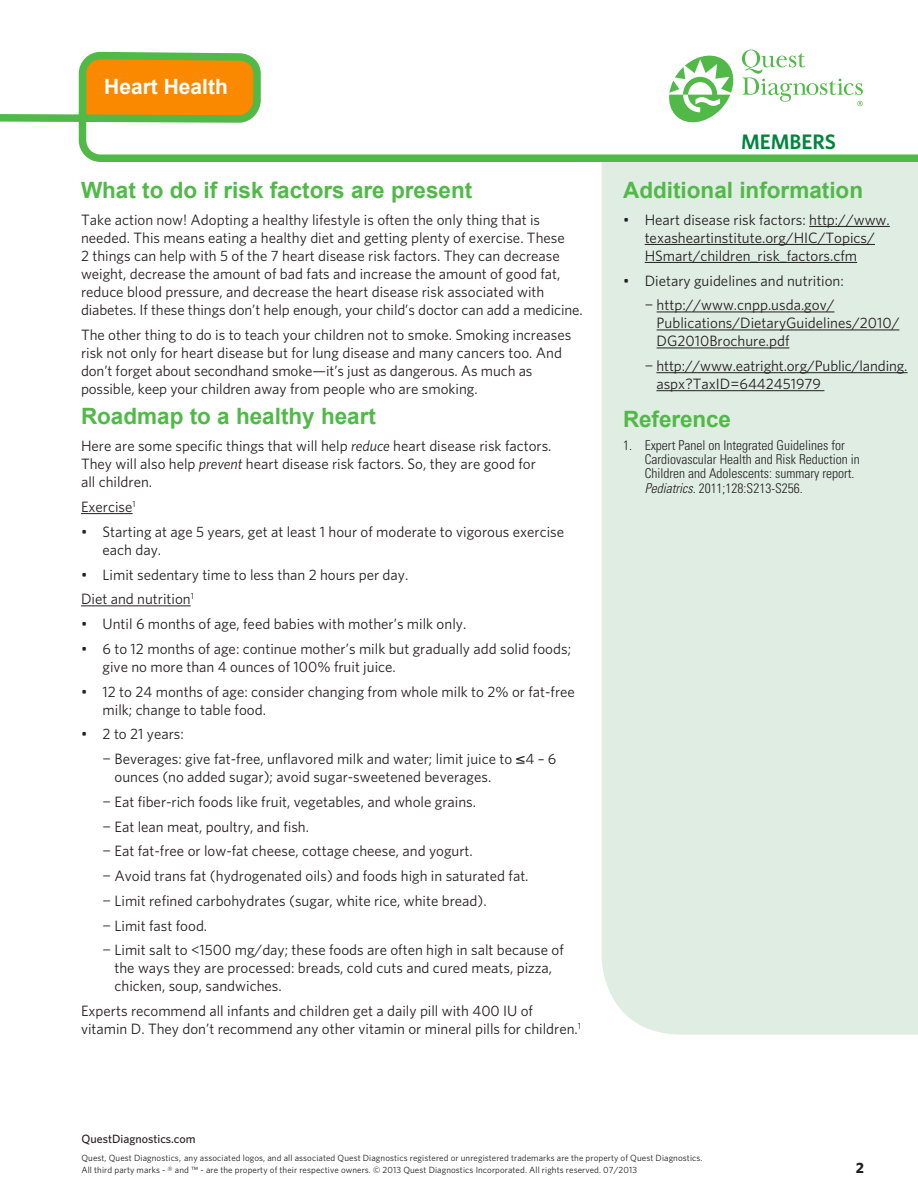
<style>
.page{position:relative;width:918px;height:1188px;background:#fff}
.page>*{position:absolute;margin:0;border:0;box-sizing:border-box;transform-origin:0 0}
.Body_Heads{font:700 22.5px "Arial";color:#51b948}
.Sidebar_Headers{font:700 22.5px "Arial";letter-spacing:-.005em;color:#51b948}
.Body_Heads-2{font:700 21px "Arial";color:#fff}
.t1{font:600 21px "Whitney";color:#00843d}
.Body_Copy{font:15px/18px "Whitney";color:#231f20}
.Bullets{font:15px/18px "Whitney";color:#231f20}
.Body_Copy-2{font:700 15px "Whitney";color:#231f20}
.t2{font:300 condensed 13.5px/14.2px "Univers";color:#231f20}
.t3{font:500 12px "Whitney";color:#231f20}
.t4{font:9px/12px "Whitney";letter-spacing:.01em;color:#231f20}
.s1{font-style:italic}
</style>
<div class="page">
<div style="left:602px;top:166px;width:316px;height:869px;background:#e0ede2"></div>
<hr style="left:81px;top:513px;width:52px;height:1px;background:#231f20">
<hr style="left:81px;top:605px;width:110px;height:1px;background:#231f20">
<hr style="left:809px;top:226px;width:81px;height:1px;background:#231f20">
<hr style="left:645px;top:244px;width:230px;height:1px;background:#231f20">
<hr style="left:645px;top:262px;width:212px;height:1px;background:#231f20">
<hr style="left:657px;top:312px;width:177px;height:1px;background:#231f20">
<hr style="left:657px;top:330px;width:242px;height:1px;background:#231f20">
<hr style="left:657px;top:348px;width:132px;height:1px;background:#231f20">
<hr style="left:656px;top:372px;width:252px;height:1px;background:#231f20">
<hr style="left:656px;top:390px;width:168px;height:1px;background:#231f20">
<svg style="left:0;top:49px;width:918px;height:117px"></svg>
<p class="Body_Heads-2" style="left:104px;top:75px;width:125px">Heart Health</p>
<p class="Body_Heads" style="left:81px;top:177px;width:393px">What to do if risk factors are present</p>
<p class="Body_Copy" style="left:81px;top:211px;width:503px">Take action now! Adopting a healthy lifestyle is often the only thing that is needed. This means eating a healthy diet and getting plenty of exercise. These<br>2 things can help with 5 of the 7 heart disease risk factors. They can decrease weight, decrease the amount of bad fats and increase the amount of good fat, reduce blood pressure, and decrease the heart disease risk associated with diabetes. If these things don’t help enough, your child’s doctor can add a medicine.</p>
<p class="Body_Copy" style="left:81px;top:325px;width:492px">The other thing to do is to teach your children not to smoke. Smoking increases risk not only for heart disease but for lung disease and many cancers too. And don’t forget about secondhand smoke—it’s just as dangerous. As much as possible, keep your children away from people who are smoking.</p>
<p class="Body_Heads" style="left:81px;top:404px;width:297px">Roadmap to a healthy heart</p>
<p class="Body_Copy" style="left:81px;top:437px;width:472px">Here are some specific things that will help <span class="s1">reduce</span> heart disease risk factors.<br>They will also help <span class="s1">prevent</span> heart disease risk factors. So, they are good for all children.</p>
<p class="Bullets" style="left:81px;top:498px;width:56px">Exercise<sup>1</sup></p>
<p class="Body_Copy" style="left:103px;top:522px;width:463px;text-indent:-22px">• Starting at age 5 years, get at least 1 hour of moderate to vigorous exercise each day.</p>
<p class="Body_Copy" style="left:81px;top:565px;width:329px">• Limit sedentary time to less than 2 hours per day.</p>
<p class="Bullets" style="left:81px;top:590px;width:114px">Diet and nutrition<sup>1</sup></p>
<p class="Body_Copy" style="left:81px;top:615px;width:387px">• Until 6 months of age, feed babies with mother’s milk only.</p>
<p class="Body_Copy" style="left:103px;top:639px;width:470px;text-indent:-22px">• 6 to 12 months of age: continue mother’s milk but gradually add solid foods; give no more than 4 ounces of 100% fruit juice.</p>
<p class="Body_Copy" style="left:103px;top:682px;width:474px;text-indent:-22px">• 12 to 24 months of age: consider changing from whole milk to 2% or fat-free milk; change to table food.</p>
<p class="Body_Copy" style="left:81px;top:725px;width:104px">• 2 to 21 years:</p>
<p class="Bullets" style="left:115px;top:750px;width:443px;text-indent:-12px">¬ Beverages: give fat-free, unflavored milk and water; limit juice to ≤4 – 6 ounces (no added sugar); avoid sugar-sweetened beverages.</p>
<p class="Bullets" style="left:103px;top:792px;width:375px">¬ Eat fiber-rich foods like fruit, vegetables, and whole grains.</p>
<p class="Bullets" style="left:103px;top:817px;width:208px">¬ Eat lean meat, poultry, and fish.</p>
<p class="Bullets" style="left:103px;top:842px;width:372px">¬ Eat fat-free or low-fat cheese, cottage cheese, and yogurt.</p>
<p class="Bullets" style="left:103px;top:867px;width:428px">¬ Avoid trans fat (hydrogenated oils) and foods high in saturated fat.</p>
<p class="Bullets" style="left:103px;top:891px;width:386px">¬ Limit refined carbohydrates (sugar, white rice, white bread).</p>
<p class="Bullets" style="left:103px;top:916px;width:106px">¬ Limit fast food.</p>
<p class="Bullets" style="left:115px;top:941px;width:451px;text-indent:-12px">¬ Limit salt to &lt;1500 mg/day; these foods are often high in salt because of the ways they are processed: breads, cold cuts and cured meats, pizza, chicken, soup, sandwiches.</p>
<p class="Bullets" style="left:81px;top:1002px;width:501px">Experts recommend all infants and children get a daily pill with 400 IU of vitamin D. They don’t recommend any other vitamin or mineral pills for children.<sup>1</sup></p>
<p class="t1" style="left:741px;top:128px;width:97px">MEMBERS</p>
<p class="Body_Heads" style="left:623px;top:177px;width:242px">Additional information</p>
<p class="Body_Copy" style="left:645px;top:211px;width:247px;text-indent:-22px">• Heart disease risk factors: http://www. texasheartinstitute.org/HIC/Topics/<br>HSmart/children_risk_factors.cfm</p>
<p class="Body_Copy" style="left:623px;top:271px;width:222px">• Dietary guidelines and nutrition:</p>
<p class="Body_Copy" style="left:657px;top:296px;width:244px;text-indent:-12px">¬ http://www.cnpp.usda.gov/<br>Publications/DietaryGuidelines/2010/<br>DG2010Brochure.pdf</p>
<p class="Body_Copy" style="left:656px;top:357px;width:253px;text-indent:-12px">¬ http://www.eatright.org/Public/landing. aspx?TaxID=6442451979</p>
<p class="Sidebar_Headers" style="left:623px;top:406px;width:109px">Reference</p>
<p class="t2" style="left:645px;top:438px;width:217px;text-indent:-22px">1. Expert Panel on Integrated Guidelines for Cardiovascular Health and Risk Reduction in Children and Adolescents: summary report.<br><span class="s1">Pediatrics</span>. 2011;128:S213-S256.</p>
<p class="t3" style="left:81px;top:1131px;width:116px">QuestDiagnostics.com</p>
<p class="t4" style="left:81px;top:1152px;width:623px">Quest, Quest Diagnostics, any associated logos, and all associated Quest Diagnostics registered or unregistered trademarks are the property of Quest Diagnostics.<br>All third party marks - ® and ™ - are the property of their respective owners. © 2013 Quest Diagnostics Incorporated. All rights reserved. 07/2013</p>
<p class="Body_Copy-2" style="left:856px;top:1158px;width:10px">2</p>
</div>
